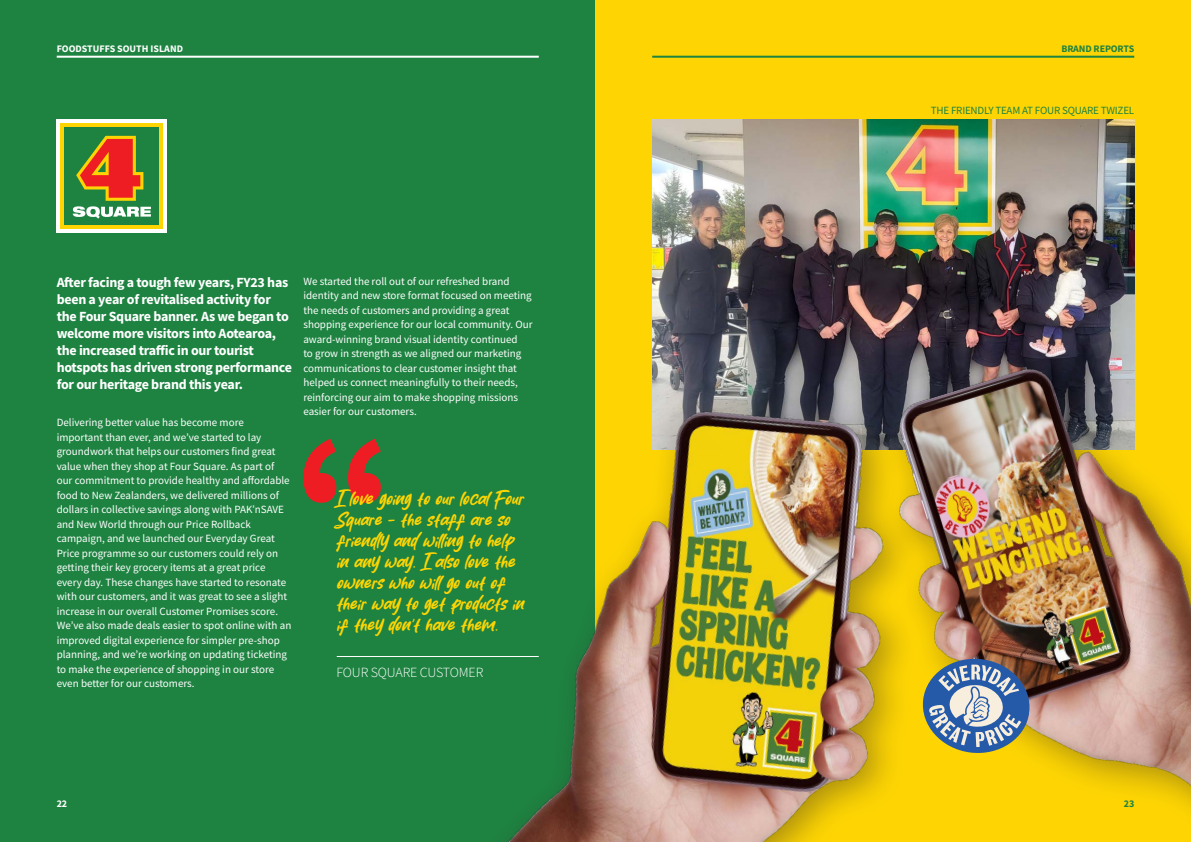
<style>
.page{position:relative;width:1191px;height:842px;background:#fff}
.page>*{position:absolute;margin:0;border:0;box-sizing:border-box;transform-origin:0 0}
.quotes{font:16px/21px "Bitcheese";letter-spacing:-.01em;color:#fed503}
.intro_body_copy{font:700 14px/17px "Source Sans Pro";letter-spacing:-.02em;color:#fff}
.intro_body_copy-2{font:300 14px "Source Sans Pro";letter-spacing:-.01em;color:#fff}
.Body_copy{font:11px/14.5px "Source Sans Pro";color:#fff}
.Body_copy-2{font:11px "Source Sans Pro";letter-spacing:-.02em;color:#1e8341}
.t1{font:700 10px "Source Sans Pro";color:#fff}
.t2{font:700 10px "Source Sans Pro";letter-spacing:-.01em;color:#1e8341}
</style>
<div class="page">
<div style="left:0;top:0;width:595px;height:842px;background:#1e8341"></div>
<hr style="left:57px;top:56px;width:482px;height:2px;background:#fff">
<div style="left:57px;top:120px;width:110px;height:113px;background:linear-gradient(to right,#fff,#fff)"></div>
<div style="left:61px;top:124px;width:102px;height:105px;background:linear-gradient(to right,#fed503,#fed503)"></div>
<div style="left:65px;top:128px;width:94px;height:97px;background:#1e8341"></div>
<svg style="left:73px;top:136px;width:78px;height:83px"></svg>
<svg style="left:303px;top:439px;width:78px;height:64px"></svg>
<hr style="left:337px;top:656px;width:202px;height:1px;background:#fff">
<div style="left:595px;top:0;width:596px;height:842px;background:#fed503"></div>
<hr style="left:652px;top:56px;width:482px;height:2px;background:#1e8341">
<img style="left:652px;top:120px;width:482px;height:224px">
<img style="left:508px;top:344px;width:332px;height:498px">
<img style="left:840px;top:263px;width:351px;height:547px">
<svg style="left:920px;top:656px;width:112px;height:100px"></svg>
<p class="t1" style="left:57px;top:42px;width:128px">FOODSTUFFS SOUTH ISLAND</p>
<p class="t2" style="left:1061px;top:42px;width:74px">BRAND REPORTS</p>
<p class="Body_copy-2" style="left:931px;top:103px;width:205px">THE FRIENDLY TEAM AT FOUR SQUARE TWIZEL</p>
<p class="intro_body_copy" style="left:57px;top:274px;width:237px">After facing a tough few years, FY23 has been a year of revitalised activity for the Four Square banner. As we began to welcome more visitors into Aotearoa, the increased traffic in our tourist hotspots has driven strong performance for our heritage brand this year.</p>
<p class="Body_copy" style="left:57px;top:415px;width:236px">Delivering better value has become more important than ever, and we’ve started to lay groundwork that helps our customers find great value when they shop at Four Square. As part of our commitment to provide healthy and affordable food to New Zealanders, we delivered millions of dollars in collective savings along with PAK’nSAVE and New World through our Price Rollback campaign, and we launched our Everyday Great Price programme so our customers could rely on getting their key grocery items at a great price every day. These changes have started to resonate with our customers, and it was great to see a slight increase in our overall Customer Promises score.<br>We’ve also made deals easier to spot online with an improved digital experience for simpler pre-shop planning, and we’re working on updating ticketing to make the experience of shopping in our store even better for our customers.</p>
<p class="Body_copy" style="left:303px;top:274px;width:230px">We started the roll out of our refreshed brand identity and new store format focused on meeting the needs of customers and providing a great shopping experience for our local community. Our award-winning brand visual identity continued<br>to grow in strength as we aligned our marketing communications to clear customer insight that helped us connect meaningfully to their needs, reinforcing our aim to make shopping missions easier for our customers.</p>
<p class="quotes" style="left:336px;top:489px;width:190px">Ilove going to our local Four<br>Square - the staff are so friendly and willing to help in any way. Ialso love the owners who will go out of their way to get products in if they don’t have them.</p>
<p class="intro_body_copy-2" style="left:336px;top:664px;width:148px">FOUR SQUARE CUSTOMER</p>
<p class="t1" style="left:57px;top:797px;width:12px">22</p>
<p class="t2" style="left:1123px;top:797px;width:12px">23</p>
</div>
